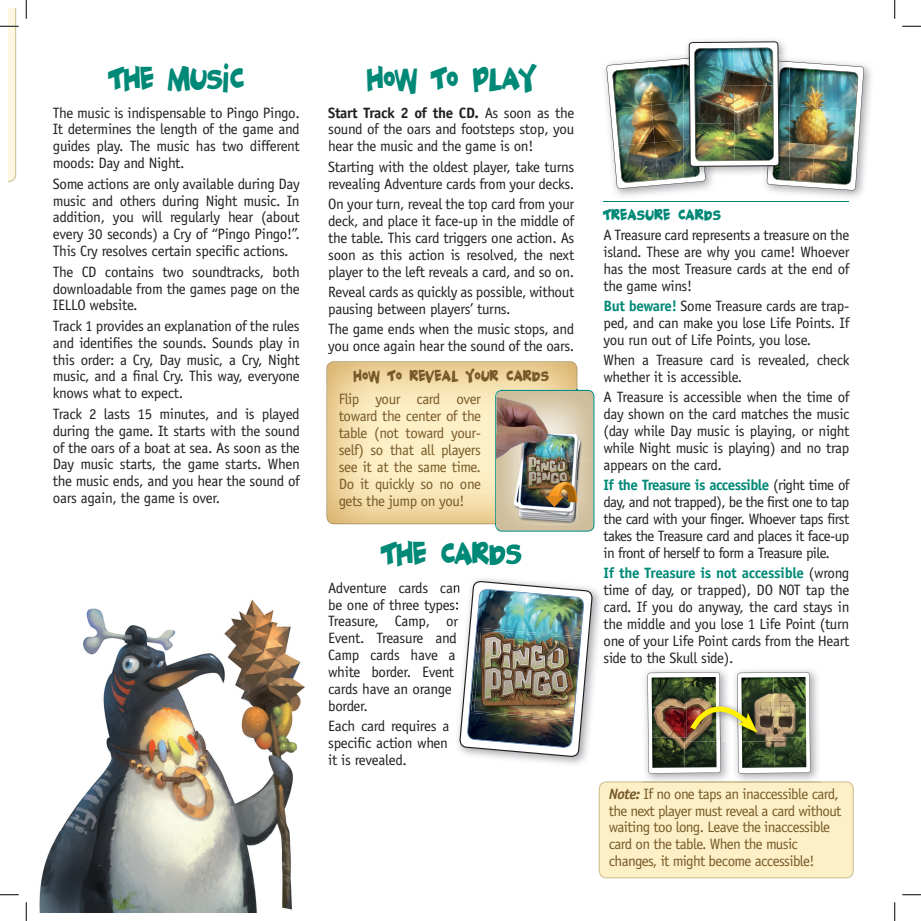
<style>
.page{position:relative;width:921px;height:921px;background:#fff}
.page>*{position:absolute;margin:0;border:0;box-sizing:border-box;transform-origin:0 0}
.t1{font:27.5px "Geekabyte";letter-spacing:.02em;color:#008977}
.t2{font:15px/16.9px "Officina Sans";letter-spacing:-.02em;color:#231f20;text-align:justify}
.t3{font:15px/16.9px "Officina Sans";letter-spacing:-.04em;color:#775a29;text-align:justify}
.t4{font:13.75px "Geekabyte";letter-spacing:.06em;color:#775a29}
.t5{font:13.75px "Geekabyte";letter-spacing:.06em;color:#008977}
.s1{font-weight:700}
.s2{font-weight:700;color:#008977}
.s3{font-weight:700;font-style:italic}
</style>
<div class="page">
<div style="left:598px;top:781px;width:256px;height:97px;background:#fef0c6"></div>
<img style="left:326px;top:361px;width:251px;height:163px">
<hr style="left:603px;top:201px;width:246px;height:1px;background:#008977">
<img style="left:495px;top:392px;width:1px;height:131px">
<img style="left:642px;top:669px;width:179px;height:115px">
<img style="left:642px;top:781px;width:179px;height:1px">
<img style="left:647px;top:672px;width:163px;height:101px">
<img style="left:864px;top:65px;width:7px;height:111px">
<img style="left:606px;top:39px;width:258px;height:159px">
<img style="left:39px;top:599px;width:266px;height:313px">
<img style="left:478px;top:578px;width:122px;height:105px">
<img style="left:454px;top:580px;width:139px;height:184px">
<img style="left:594px;top:394px;width:1px;height:38px">
<img style="left:594px;top:432px;width:1px;height:84px">
<img style="left:499px;top:531px;width:31px;height:27px">
<img style="left:530px;top:531px;width:34px;height:1px">
<img style="left:564px;top:516px;width:31px;height:16px">
<img style="left:496px;top:391px;width:81px;height:132px">
<img style="left:496px;top:540px;width:25px;height:18px">
<img style="left:496px;top:524px;width:65px;height:2px">
<img style="left:496px;top:523px;width:41px;height:1px">
<img style="left:537px;top:480px;width:25px;height:44px">
<img style="left:577px;top:390px;width:17px;height:71px">
<img style="left:562px;top:461px;width:32px;height:70px">
<img style="left:496px;top:526px;width:66px;height:5px">
<img style="left:496px;top:390px;width:80px;height:5px">
<svg style="left:545px;top:480px;width:34px;height:27px"></svg>
<svg style="left:0;top:9px;width:19px;height:173px"></svg>
<svg style="left:902px;top:25px;width:19px;height:2px"></svg>
<svg style="left:0;top:894px;width:19px;height:1px"></svg>
<svg style="left:902px;top:894px;width:19px;height:1px"></svg>
<svg style="left:25px;top:0;width:2px;height:19px"></svg>
<svg style="left:25px;top:902px;width:2px;height:19px"></svg>
<svg style="left:894px;top:0;width:1px;height:19px"></svg>
<svg style="left:894px;top:902px;width:1px;height:19px"></svg>
<h1 class="t1" style="left:109px;top:58px;width:136px">THE MUSIC</h1>
<p class="t2" style="left:53px;top:104px;width:248px">The music is indispensable to Pingo Pingo.<br>It determines the length of the game and guides play. The music has two different moods: Day and Night.</p>
<p class="t2" style="left:53px;top:175px;width:248px">Some actions are only available during Day music and others during Night music. In addition, you will regularly hear (about every 30 seconds) a Cry of “Pingo Pingo!”.<br>This Cry resolves certain specific actions.</p>
<p class="t2" style="left:53px;top:263px;width:248px">The CD contains two soundtracks, both downloadable from the games page on the IELLO website.</p>
<p class="t2" style="left:53px;top:317px;width:248px">Track 1 provides an explanation of the rules and identifies the sounds. Sounds play in this order: a Cry, Day music, a Cry, Night music, and a final Cry. This way, everyone knows what to expect.</p>
<p class="t2" style="left:53px;top:405px;width:248px">Track 2 lasts 15 minutes, and is played during the game. It starts with the sound of the oars of a boat at sea. As soon as the Day music starts, the game starts. When the music ends, and you hear the sound of oars again, the game is over.</p>
<h1 class="t1" style="left:367px;top:58px;width:169px">HOW TO PLAY</h1>
<p class="t2" style="left:328px;top:104px;width:248px"><span class="s1">Start Track 2 of the CD.</span> As soon as the sound of the oars and footsteps stop, you hear the music and the game is on!</p>
<p class="t2" style="left:328px;top:158px;width:248px">Starting with the oldest player, take turns revealing Adventure cards from your decks.</p>
<p class="t2" style="left:328px;top:196px;width:248px">On your turn, reveal the top card from your deck, and place it face-up in the middle of the table. This card triggers one action. As soon as this action is resolved, the next player to the left reveals a card, and so on.</p>
<p class="t2" style="left:328px;top:283px;width:248px">Reveal cards as quickly as possible, without pausing between players’ turns.</p>
<p class="t2" style="left:328px;top:321px;width:248px">The game ends when the music stops, and you once again hear the sound of the oars.</p>
<p class="t4" style="left:354px;top:366px;width:196px">HOW TO REVEAL YOUR CARDS</p>
<p class="t3" style="left:339px;top:391px;width:144px">Flip your card over toward the center of the table (not toward your&shy;self) so that all players see it at the same time.<br>Do it quickly so no one gets the jump on you!</p>
<h1 class="t1" style="left:381px;top:533px;width:141px">THE CARDS</h1>
<p class="t2" style="left:328px;top:579px;width:134px;text-align:left">Adventure cards can be one of three types:<br>Treasure, Camp, or<br>Event. Treasure and<br>Camp cards have a white border. Event cards have an orange border.</p>
<p class="t2" style="left:328px;top:717px;width:123px">Each card requires a specific action when it is revealed.</p>
<p class="t5" style="left:603px;top:205px;width:119px">TREASURE CARDS</p>
<p class="t2" style="left:603px;top:226px;width:247px">A Treasure card represents a treasure on the island. These are why you came! Whoever has the most Treasure cards at the end of the game wins!</p>
<p class="t2" style="left:603px;top:297px;width:247px"><span class="s2">But beware!</span> Some Treasure cards are trap&shy;ped, and can make you lose Life Points. If you run out of Life Points, you lose.</p>
<p class="t2" style="left:603px;top:351px;width:247px">When a Treasure card is revealed, check whether it is accessible.</p>
<p class="t2" style="left:603px;top:389px;width:247px">A Treasure is accessible when the time of day shown on the card matches the music (day while Day music is playing, or night while Night music is playing) and no trap appears on the card.</p>
<p class="t2" style="left:603px;top:477px;width:247px"><span class="s2">If the Treasure is accessible</span> (right time of day, and not trapped), be the first one to tap the card with your finger. Whoever taps first takes the Treasure card and places it face-up in front of herself to form a Treasure pile.</p>
<p class="t2" style="left:603px;top:565px;width:247px"><span class="s2">If the Treasure is not accessible</span> (wrong time of day, or trapped), DO NOT tap the card. If you do anyway, the card stays in the middle and you lose 1 Life Point (turn one of your Life Point cards from the Heart side to the Skull side).</p>
<p class="t3" style="left:609px;top:785px;width:234px;text-align:left"><span class="s3">Note:</span> If no one taps an inaccessible card, the next player must reveal a card without waiting too long. Leave the inaccessible card on the table. When the music changes, it might become accessible!</p>
</div>
